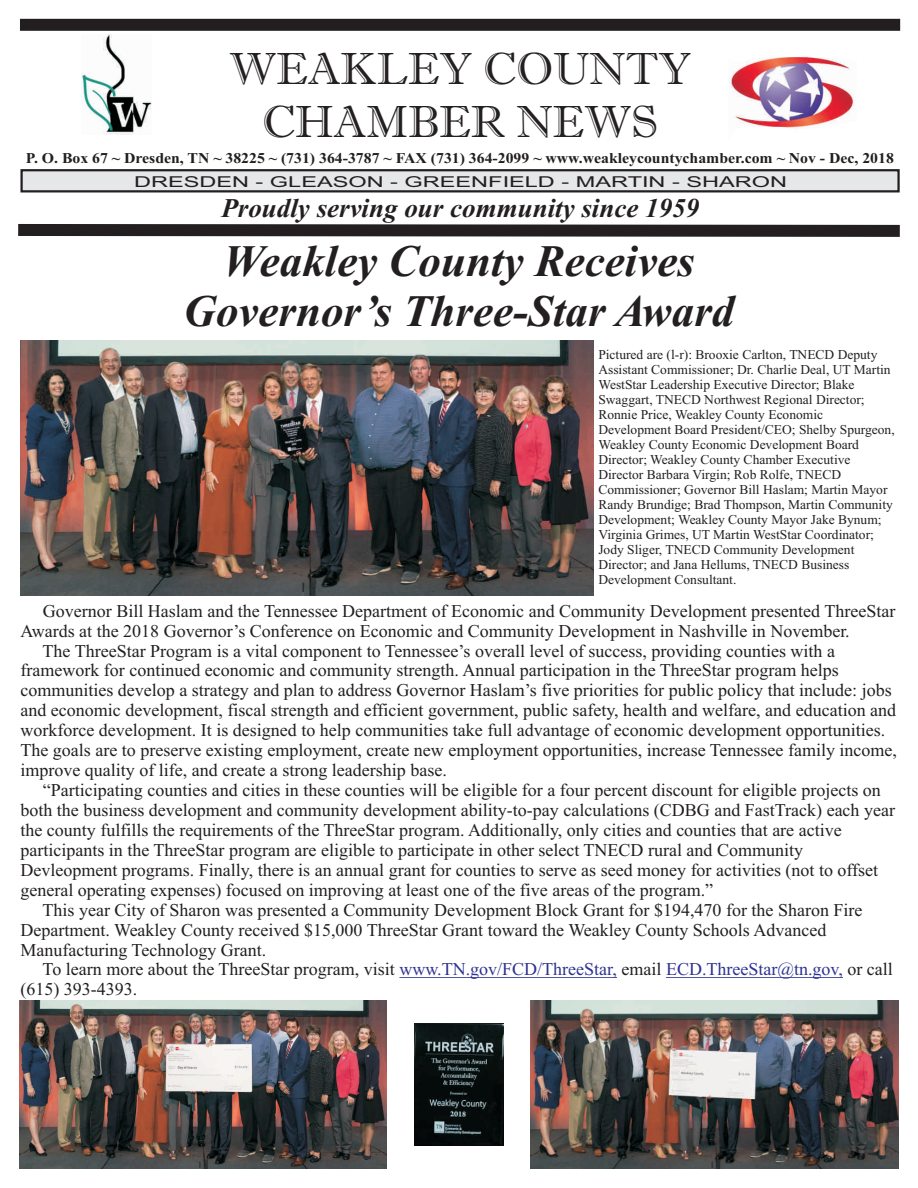
<style>
.page{position:relative;width:918px;height:1188px;background:#fff}
.page>*{position:absolute;margin:0;border:0;box-sizing:border-box;transform-origin:0 0}
.t1{font:italic 700 45px/49.8px "Times New Roman";color:#231f20;text-align:center}
.t2{font:45px/52.9px "Imprint MT Shadow";color:#231f20;text-align:center}
.t3{font:italic 700 27px "Times New Roman";color:#231f20}
.t4{font:18px "Times New Roman";color:#231f20}
.t5{font:700 15px "Times New Roman";color:#231f20;scale:1.05 1}
.t6{font:15px "Arial";color:#231f20;scale:1.57 1}
.t7{font:13.5px/15px "Times New Roman";color:#231f20}
.s1{color:#2d3291}
</style>
<div class="page">
<svg style="left:20px;top:169px;width:880px;height:24px;background:#c1c1c3"></svg>
<div style="left:20px;top:19px;width:880px;height:12px;background:#231f20"></div>
<img style="left:82px;top:35px;width:70px;height:100px">
<img style="left:730px;top:56px;width:124px;height:76px">
<svg style="left:18px;top:224px;width:882px;height:13px;background:#333031"></svg>
<img style="left:20px;top:341px;width:574px;height:254px">
<hr style="left:399px;top:977px;width:218px;height:1px;background:#2d3291">
<hr style="left:666px;top:977px;width:177px;height:1px;background:#2d3291">
<img style="left:531px;top:1001px;width:368px;height:167px">
<img style="left:19px;top:1001px;width:368px;height:167px">
<img style="left:415px;top:1024px;width:88px;height:121px">
<h1 class="t2" style="left:230px;top:47px;width:463px">WEAKLEY COUNTY<br>CHAMBER NEWS</h1>
<p class="t5" style="left:26px;top:153px;width:828px">P. O. Box 67 ~ Dresden, TN ~ 38225 ~ (731) 364-3787 ~ FAX (731) 364-2099 ~ www.weakleycountychamber.com ~ Nov - Dec, 2018</p>
<h2 class="t3" style="left:221px;top:198px;width:479px">Proudly serving our community since 1959</h2>
<h1 class="t1" style="left:184px;top:240px;width:552px">Weakley County Receives<br>Governor’s Three-Star Award</h1>
<p class="t7" style="left:598px;top:349px;width:298px">Pictured are (l-r): Brooxie Carlton, TNECD Deputy Assistant Commissioner; Dr. Charlie Deal, UT Martin WestStar Leadership Executive Director; Blake Swaggart, TNECD Northwest Regional Director; Ronnie Price, Weakley County Economic Development Board President/CEO; Shelby Spurgeon, Weakley County Economic Development Board Director; Weakley County Chamber Executive Director Barbara Virgin; Rob Rolfe, TNECD Commissioner; Governor Bill Haslam; Martin Mayor Randy Brundige; Brad Thompson, Martin Community Development; Weakley County Mayor Jake Bynum; Virginia Grimes, UT Martin WestStar Coordinator; Jody Sliger, TNECD Community Development Director; and Jana Hellums, TNECD Business Development Consultant.</p>
<p class="t4" style="left:43px;top:604px;width:854px">Governor Bill Haslam and the Tennessee Department of Economic and Community Development presented ThreeStar</p>
<p class="t4" style="left:20px;top:624px;width:831px">Awards at the 2018 Governor’s Conference on Economic and Community Development in Nashville in November.</p>
<p class="t4" style="left:43px;top:644px;width:794px">The ThreeStar Program is a vital component to Tennessee’s overall level of success, providing counties with a</p>
<p class="t4" style="left:20px;top:664px;width:820px">framework for continued economic and community strength. Annual participation in the ThreeStar program helps</p>
<p class="t4" style="left:20px;top:684px;width:873px">communities develop a strategy and plan to address Governor Haslam’s five priorities for public policy that include: jobs</p>
<p class="t4" style="left:20px;top:704px;width:877px">and economic development, fiscal strength and efficient government, public safety, health and welfare, and education and</p>
<p class="t4" style="left:20px;top:724px;width:866px">workforce development. It is designed to help communities take full advantage of economic development opportunities.</p>
<p class="t4" style="left:20px;top:744px;width:878px">The goals are to preserve existing employment, create new employment opportunities, increase Tennessee family income,</p>
<p class="t4" style="left:20px;top:764px;width:428px">improve quality of life, and create a strong leadership base.</p>
<p class="t4" style="left:43px;top:784px;width:839px">“Participating counties and cities in these counties will be eligible for a four percent discount for eligible projects on</p>
<p class="t4" style="left:20px;top:804px;width:876px">both the business development and community development ability-to-pay calculations (CDBG and FastTrack) each year</p>
<p class="t4" style="left:20px;top:823px;width:823px">the county fulfills the requirements of the ThreeStar program. Additionally, only cities and counties that are active</p>
<p class="t4" style="left:20px;top:843px;width:784px">participants in the ThreeStar program are eligible to participate in other select TNECD rural and Community</p>
<p class="t4" style="left:20px;top:863px;width:859px">Devleopment programs. Finally, there is an annual grant for counties to serve as seed money for activities (not to offset</p>
<p class="t4" style="left:20px;top:883px;width:694px">general operating expenses) focused on improving at least one of the five areas of the program.”</p>
<p class="t4" style="left:43px;top:903px;width:821px">This year City of Sharon was presented a Community Development Block Grant for $194,470 for the Sharon Fire</p>
<p class="t4" style="left:20px;top:923px;width:807px">Department. Weakley County received $15,000 ThreeStar Grant toward the Weakley County Schools Advanced</p>
<p class="t4" style="left:20px;top:943px;width:247px">Manufacturing Technology Grant.</p>
<p class="t4" style="left:43px;top:963px;width:852px">To learn more about the ThreeStar program, visit <span class="s1">www.TN.gov/FCD/ThreeStar,</span> email <span class="s1">ECD.ThreeStar@tn.gov,</span> or call</p>
<p class="t4" style="left:20px;top:983px;width:118px">(615) 393-4393.</p>
<p class="t6" style="left:134px;top:176px;width:417px">DRESDEN - GLEASON - GREENFIELD - MARTIN - SHARON</p>
</div>
